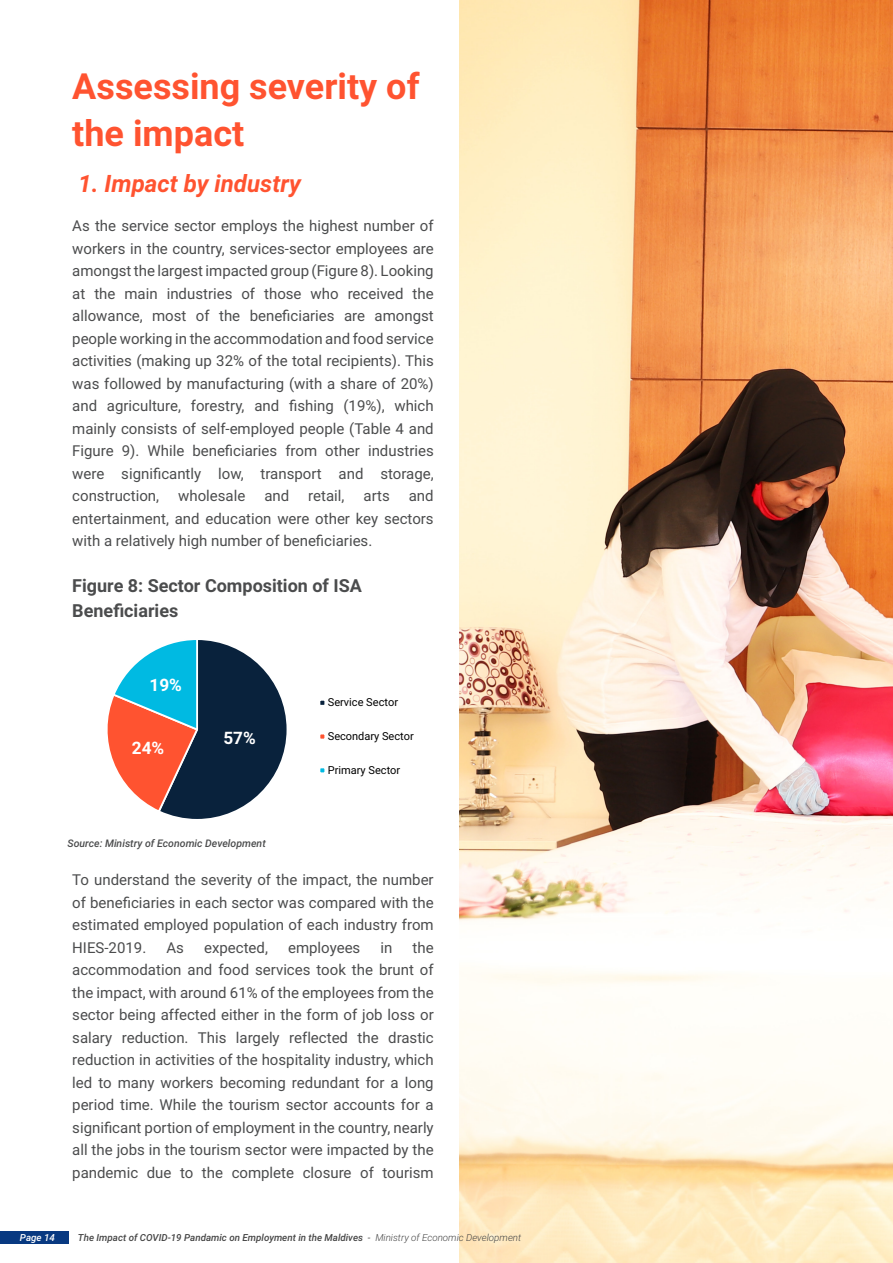
<style>
.page{position:relative;width:893px;height:1263px;background:#fff}
.page>*{position:absolute;margin:0;border:0;box-sizing:border-box;transform-origin:0 0}
.HEADING_2_ORNG{font:700 36px/46.5px "Roboto";color:#ff5330}
.HEADING_3_ORNG{font:italic 700 24px "Roboto";color:#ff5330}
.TABLE_TITLES{font:700 18px/25.5px "Roboto";color:#4b4c4d}
.t1{font:700 17.1px "Roboto";color:#fff}
.BODY_TEXT_BK{font:15px/22.5px "Roboto";color:#4b4c4d;text-align:justify}
.t2{font:10.95px "Roboto";color:#000}
.SOURCE{font:italic 500 10.5px "Roboto";color:#4b4c4d}
.t3{font:italic 500 9.75px "Roboto";color:#454545}
.t4{font:italic 500 9.75px "Roboto";color:#fff}
.s1{font-weight:400}
.s2{font-weight:300}
</style>
<div class="page">
<img style="left:459px;top:0;width:434px;height:1263px">
<svg style="left:107px;top:640px;width:180px;height:179px"></svg>
<div style="left:318px;top:699px;width:8px;height:8px;border:2px solid #fff"></div>
<div style="left:318px;top:733px;width:8px;height:7px;border:2px solid #fff"></div>
<div style="left:318px;top:766px;width:8px;height:8px;border:2px solid #fff"></div>
<div style="left:0;top:1231px;width:69px;height:12px;background:#083981"></div>
<p class="HEADING_2_ORNG" style="left:72px;top:62px;width:349px">Assessing severity of the impact</p>
<p class="HEADING_3_ORNG" style="left:78px;top:166px;width:224px">1. Impact by industry</p>
<p class="BODY_TEXT_BK" style="left:72px;top:214px;width:363px">As the service sector employs the highest number of workers in the country, services-sector employees are amongst the largest impacted group (Figure 8). Looking at the main industries of those who received the allowance, most of the beneficiaries are amongst people working in the accommodation and food service activities (making up 32% of the total recipients). This was followed by manufacturing (with a share of 20%) and agriculture, forestry, and fishing (19%), which mainly consists of self-employed people (Table 4 and Figure 9). While beneficiaries from other industries were significantly low, transport and storage, construction,</p>
<p class="BODY_TEXT_BK" style="left:72px;top:484px;width:363px;text-indent:337px">and entertainment, and education were other key sectors with a relatively high number of beneficiaries.</p>
<p class="BODY_TEXT_BK" style="left:178px;top:484px;width:69px">wholesale</p>
<p class="BODY_TEXT_BK" style="left:264px;top:484px;width:26px">and</p>
<p class="BODY_TEXT_BK" style="left:308px;top:484px;width:38px">retail,</p>
<p class="BODY_TEXT_BK" style="left:364px;top:484px;width:28px">arts</p>
<p class="TABLE_TITLES" style="left:72px;top:572px;width:291px">Figure 8: Sector Composition of ISA<br>Beneficiaries</p>
<p class="t1" style="left:150px;top:673px;width:34px">19%</p>
<p class="t1" style="left:132px;top:736px;width:34px">24%</p>
<p class="t1" style="left:223px;top:726px;width:34px">57%</p>
<p class="t2" style="left:328px;top:694px;width:72px">Service Sector</p>
<p class="t2" style="left:328px;top:728px;width:88px">Secondary Sector</p>
<p class="t2" style="left:328px;top:762px;width:74px">Primary Sector</p>
<p class="SOURCE" style="left:68px;top:836px;width:200px">Source: Ministry of Economic Development</p>
<p class="BODY_TEXT_BK" style="left:72px;top:868px;width:363px">To understand the severity of the impact, the number of beneficiaries in each sector was compared with the estimated employed population of each industry from HIES-2019.</p>
<p class="BODY_TEXT_BK" style="left:72px;top:935px;width:363px;text-indent:340px">the accommodation and food services took the brunt of the impact, with around 61% of the employees from the sector being affected either in the form of job loss or salary reduction. This largely reflected the drastic reduction in activities of the hospitality industry, which led to many workers becoming redundant for a long period time. While the tourism sector accounts for a significant portion of employment in the country, nearly all the jobs in the tourism sector were impacted by the pandemic due to the complete closure of tourism</p>
<p class="BODY_TEXT_BK" style="left:166px;top:935px;width:19px">As</p>
<p class="BODY_TEXT_BK" style="left:204px;top:935px;width:65px">expected,</p>
<p class="BODY_TEXT_BK" style="left:288px;top:935px;width:74px">employees</p>
<p class="BODY_TEXT_BK" style="left:381px;top:935px;width:13px">in</p>
<p class="t4" style="left:20px;top:1230px;width:36px">Page 14</p>
<p class="t3" style="left:78px;top:1230px;width:445px">The Impact of COVID-19 Pandamic on Employment in the Maldives <span class="s1">-</span> <span class="s2">Ministry of Economic Development</span></p>
</div>
